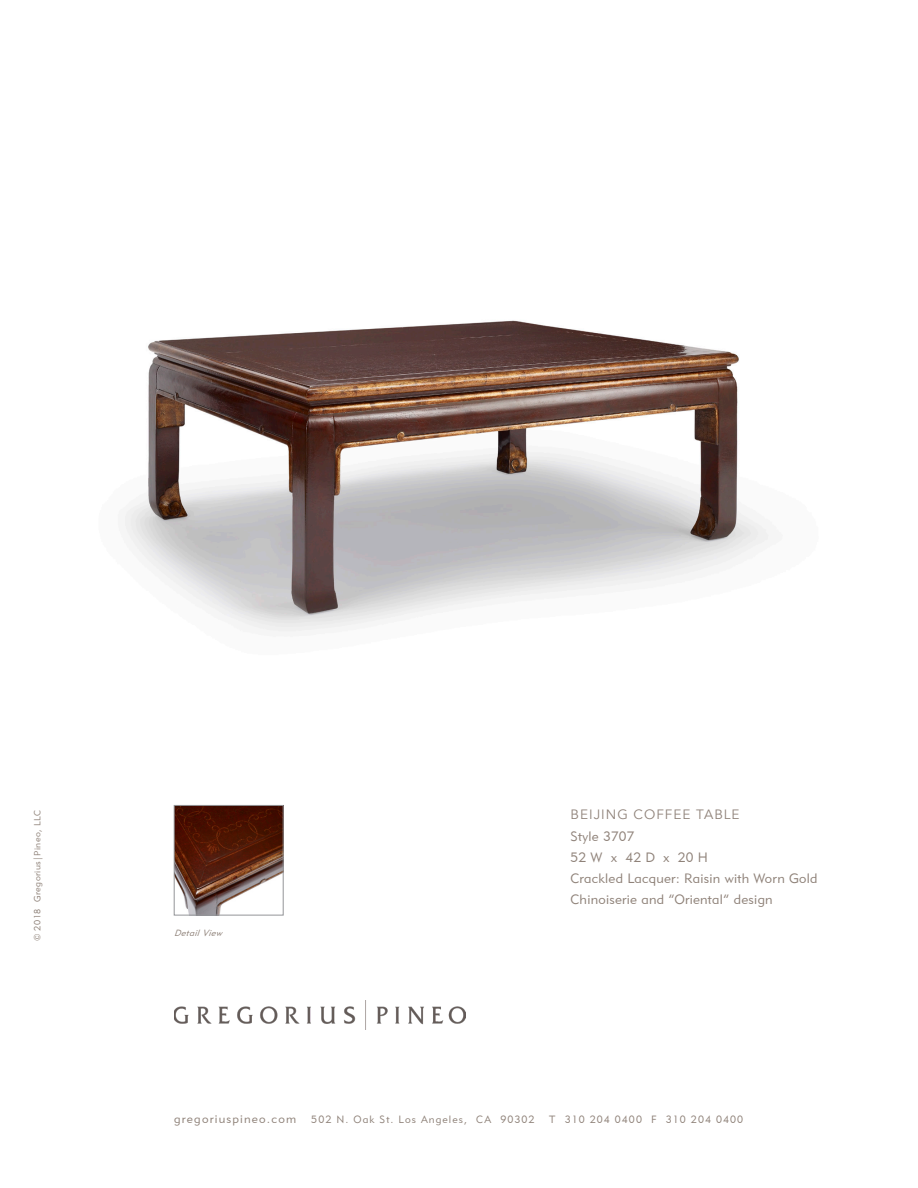
<style>
.page{position:relative;width:918px;height:1188px;background:#fff}
.page>*{position:absolute;margin:0;border:0;box-sizing:border-box;transform-origin:0 0}
.t1{font:13.5px "Geometric 415 BT Lite A";letter-spacing:.02em;color:#8f8279}
.t2{font:13.5px "Avenir";letter-spacing:.075em;color:#8f8279}
.t3{font:12px "Geometric 415 BT Lite A";letter-spacing:.1em;color:#8f8279}
.t4{font:10.5px "Geometric 415 BT Lite A";letter-spacing:.1em;color:#8f8279}
.t5{font:9px "Geometric 415 BT Lite A";letter-spacing:.05em;color:#8f8279}
.t6{font:italic 9px "Geometric 415 BT Lite A";color:#8f8279}
</style>
<div class="page">
<img style="left:174px;top:1001px;width:291px;height:28px">
<img style="left:125px;top:320px;width:644px;height:312px">
<img style="left:176px;top:807px;width:105px;height:106px">
<div style="left:174px;top:805px;width:109px;height:110px;border:1px solid #939598"></div>
<p class="t5" style="left:32px;top:941px;width:133px;rotate:-90deg">© 2018 Gregorius|Pineo, LLC</p>
<p class="t2" style="left:571px;top:806px;width:171px">BEIJING COFFEE TABLE</p>
<p class="t6" style="left:174px;top:928px;width:53px">DetailView</p>
<p class="t1" style="left:571px;top:828px;width:65px">Style 3707</p>
<p class="t1" style="left:571px;top:849px;width:139px">52 W x 42 D x 20 H</p>
<p class="t1" style="left:571px;top:870px;width:248px">Crackled Lacquer: Raisin with Worn Gold</p>
<p class="t1" style="left:571px;top:891px;width:204px">Chinoiserie and “Oriental” design</p>
<p class="t3" style="left:174px;top:1112px;width:124px">gregoriuspineo.com</p>
<p class="t4" style="left:311px;top:1113px;width:433px">502 N. Oak St. Los Angeles, CA 90302 T 310 204 0400 F 310 204 0400</p>
</div>
